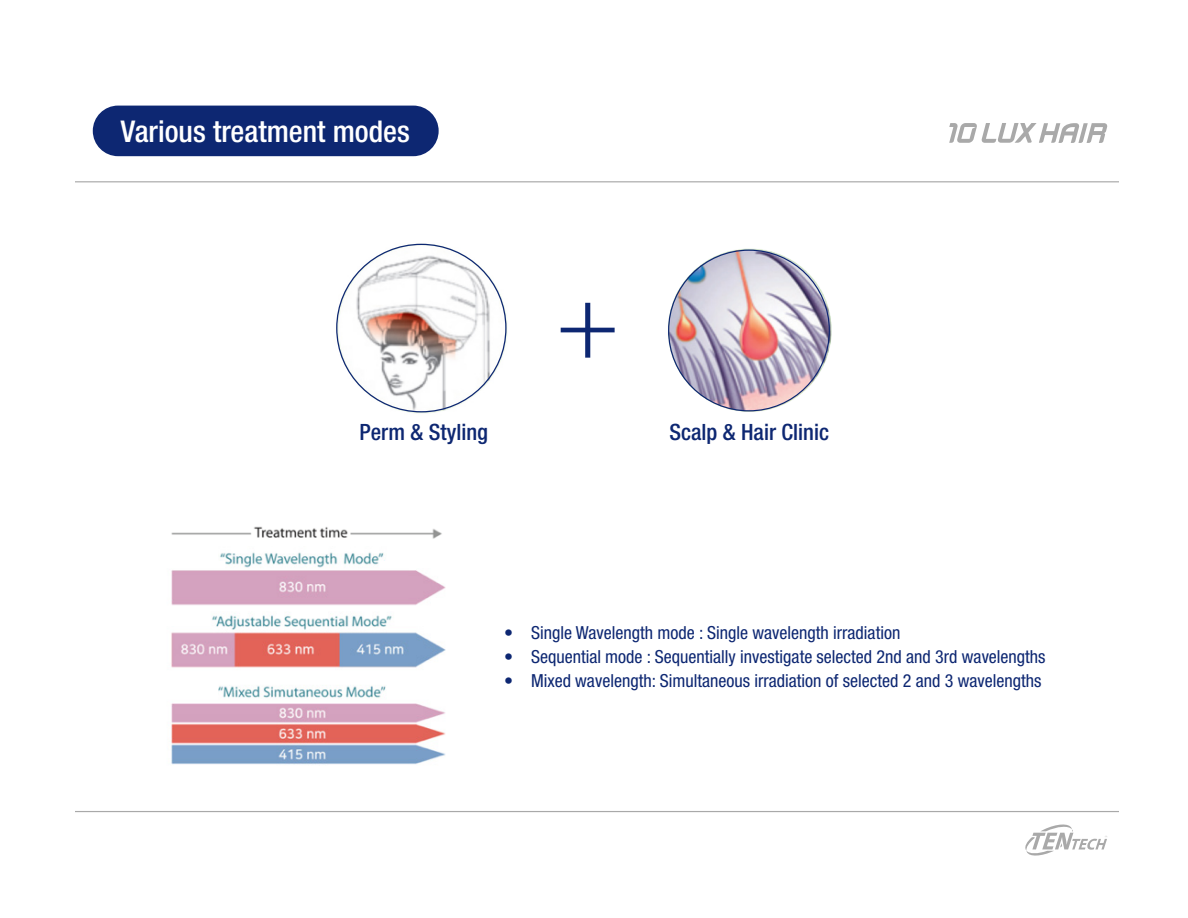
<style>
.page{position:relative;width:1188px;height:918px;background:#fff}
.page>*{position:absolute;margin:0;border:0;box-sizing:border-box;transform-origin:0 0}
.t1{font:500 condensed 30px "Helvetica Neue LT Pro";color:#fff}
.t2{font:500 condensed 22.5px "Helvetica Neue LT Pro";color:#0d2772}
.t3{font:condensed 18px "Helvetica Neue LT Pro";color:#0d2772}
</style>
<div class="page">
<svg style="left:949px;top:123px;width:158px;height:20px"></svg>
<div style="left:93px;top:106px;width:346px;height:50px;background:#0d2772;border-radius:25px"></div>
<hr style="left:75px;top:181px;width:1044px;height:1px;background:#535353">
<hr style="left:75px;top:811px;width:1044px;height:1px;background:#535353">
<svg style="left:1025px;top:825px;width:82px;height:31px"></svg>
<img style="left:171px;top:615px;width:275px;height:150px">
<img style="left:171px;top:526px;width:275px;height:79px">
<svg style="left:561px;top:303px;width:54px;height:55px"></svg>
<img style="left:336px;top:243px;width:171px;height:170px">
<img style="left:668px;top:248px;width:164px;height:164px">
<h1 class="t1" style="left:121px;top:113px;width:291px">Various treatment modes</h1>
<p class="t2" style="left:360px;top:419px;width:130px">Perm &amp; Styling</p>
<p class="t2" style="left:670px;top:419px;width:161px">Scalp &amp; Hair Clinic</p>
<p class="t3" style="left:504px;top:622px;width:398px">• Single Wavelength mode : Single wavelength irradiation</p>
<p class="t3" style="left:504px;top:646px;width:543px">• Sequential mode : Sequentially investigate selected 2nd and 3rd wavelengths</p>
<p class="t3" style="left:504px;top:670px;width:539px">• Mixed wavelength: Simultaneous irradiation of selected 2 and 3 wavelengths</p>
</div>
